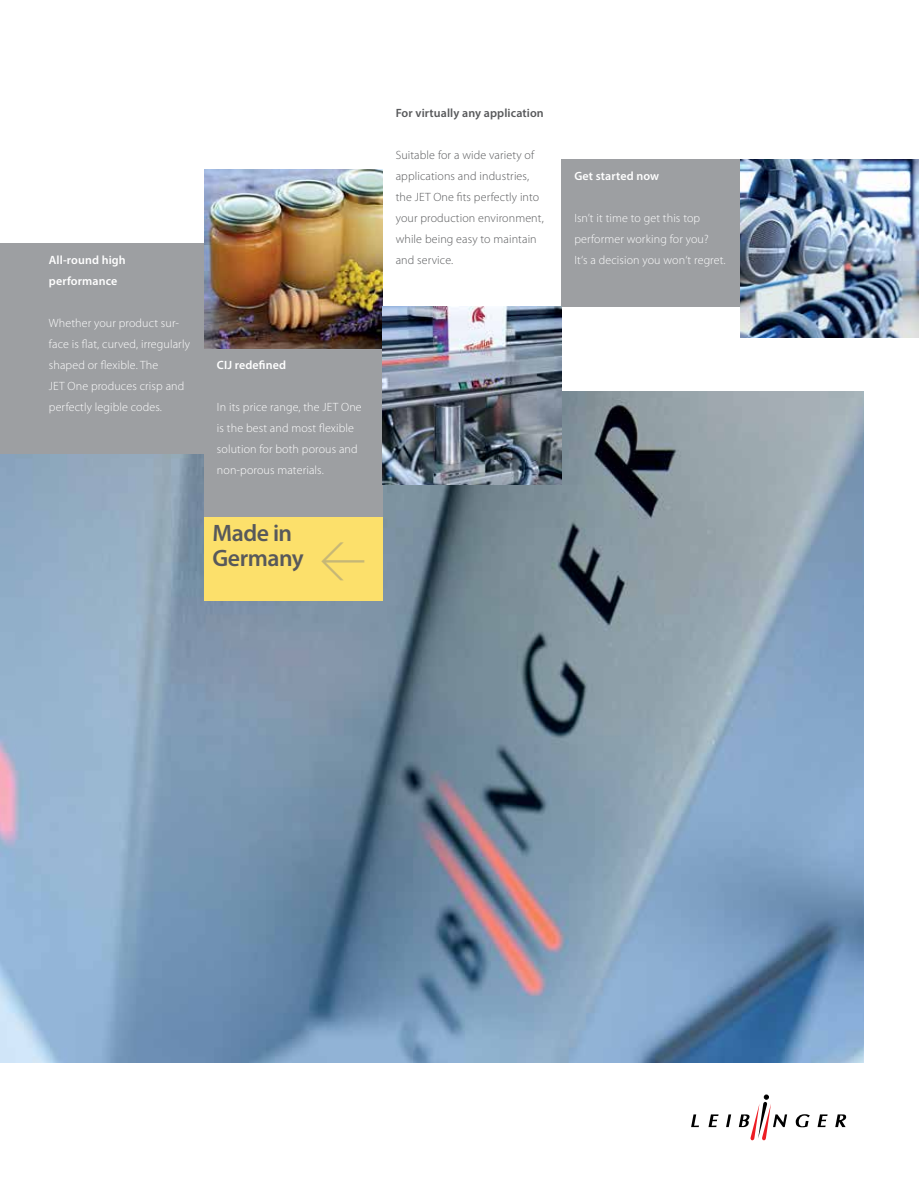
<style>
.page{position:relative;width:919px;height:1187px;background:#fff}
.page>*{position:absolute;margin:0;border:0;box-sizing:border-box;transform-origin:0 0}
.t1{font:300 46.95px "DINCE";color:#808285}
.t2{font:600 23.85px/24.8px "Myriad Pro";letter-spacing:-.02em;color:#58595b}
.t3{font:300 12px/21px "Myriad Pro";letter-spacing:.01em;color:#fff}
.t4{font:300 12px/21px "Myriad Pro";letter-spacing:.01em;color:#58595b}
.t5{font:600 12px/21px "Myriad Pro";letter-spacing:.01em;color:#fff}
.t6{font:600 12px "Myriad Pro";letter-spacing:.01em;color:#58595b}
</style>
<div class="page">
<img style="left:0;top:391px;width:863px;height:671px">
<div style="left:204px;top:516px;width:179px;height:84px;background:#fce06b"></div>
<div style="left:204px;top:348px;width:179px;height:168px;background:#9d9fa2"></div>
<div style="left:0;top:243px;width:204px;height:210px;background:#9d9fa2"></div>
<div style="left:561px;top:159px;width:179px;height:147px;background:#9d9fa2"></div>
<img style="left:204px;top:169px;width:179px;height:179px">
<img style="left:383px;top:306px;width:178px;height:179px">
<img style="left:740px;top:159px;width:178px;height:179px">
<svg style="left:726px;top:1114px;width:5px;height:12px"></svg>
<svg style="left:708px;top:1114px;width:10px;height:12px"></svg>
<svg style="left:691px;top:1114px;width:8px;height:12px"></svg>
<svg style="left:817px;top:1114px;width:10px;height:12px"></svg>
<svg style="left:835px;top:1114px;width:11px;height:12px"></svg>
<svg style="left:738px;top:1094px;width:49px;height:47px"></svg>
<svg style="left:795px;top:1114px;width:14px;height:13px"></svg>
<p class="t5" style="left:49px;top:249px;width:78px">All-round high performance</p>
<p class="t3" style="left:49px;top:312px;width:143px">Whether your product sur&shy;face is flat, curved, irregularly shaped or flexible. The<br>JET One produces crisp and perfectly legible codes.</p>
<p class="t5" style="left:217px;top:354px;width:70px">CIJ redefined</p>
<p class="t3" style="left:217px;top:396px;width:146px">In its price range, the JET One is the best and most flexible solution for both porous and non-porous materials.</p>
<h2 class="t2" style="left:212px;top:520px;width:93px">Made in<br>Germany</h2>
<h1 class="t1" style="left:367px;top:595px;width:50px;rotate:-180deg">&gt;</h1>
<p class="t6" style="left:395px;top:105px;width:150px">For virtually any application</p>
<p class="t4" style="left:395px;top:144px;width:149px">Suitable for a wide variety of applications and industries, the JET One fits perfectly into your production environment, while being easy to maintain and service.</p>
<p class="t5" style="left:574px;top:165px;width:86px">Get started now</p>
<p class="t3" style="left:574px;top:207px;width:153px">Isn’t it time to get this top performer working for you?<br>It‘s a decision you won‘t regret.</p>
</div>
